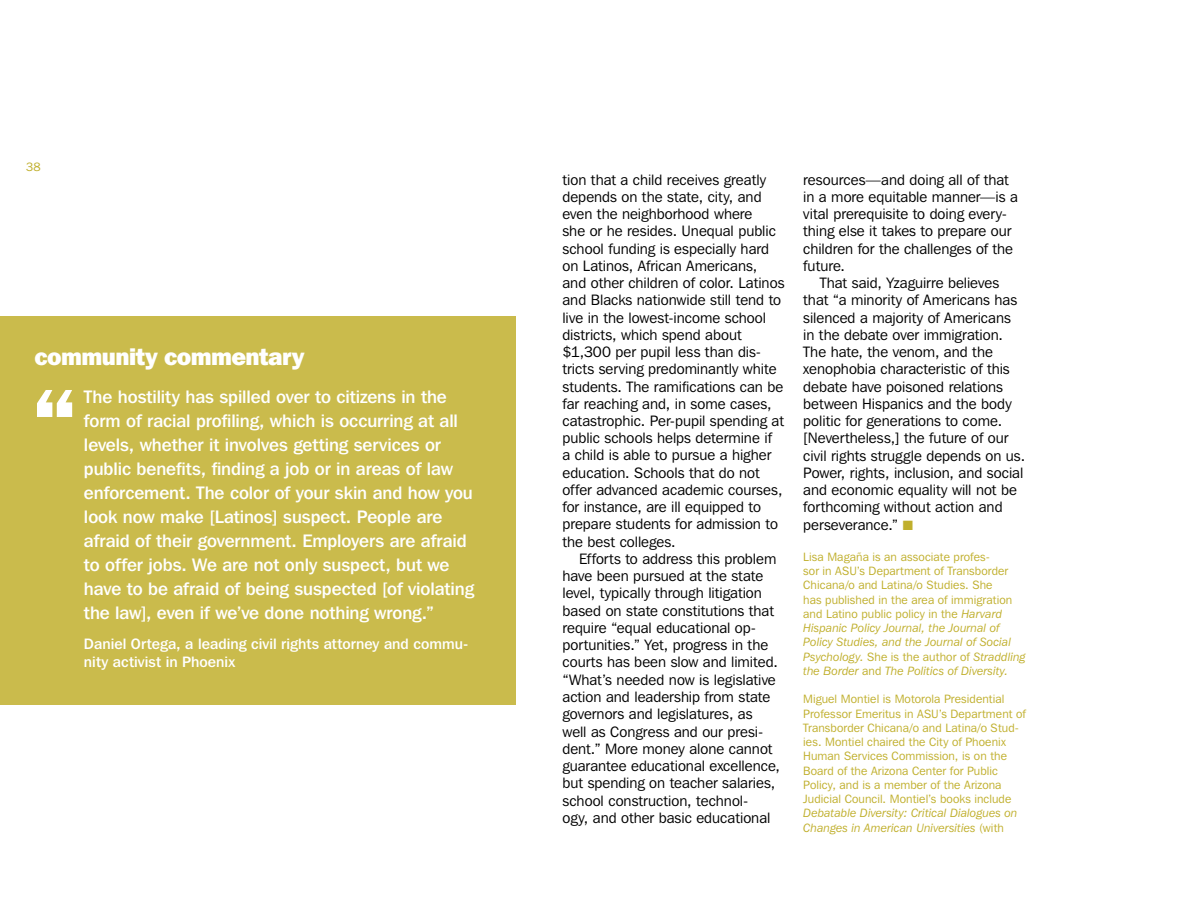
<style>
.page{position:relative;width:1188px;height:918px;background:#fff}
.page>*{position:absolute;margin:0;border:0;box-sizing:border-box;transform-origin:0 0}
.t1{font:800 90px "Franklin Gothic IT Cby BT";color:#fff}
.t2{font:800 24px "Franklin Gothic IT Cby BT";letter-spacing:-.025em;color:#fff}
.t3{font:500 18px/24px "Franklin Gothic IT Cby BT";letter-spacing:-.005em;color:#fff}
.t4{font:15px "Franklin Gothic IT Cby BT";color:#000}
.t5{font:500 15px/18px "Franklin Gothic IT Cby BT";letter-spacing:.005em;color:#fff}
.t6{font:12px/14.2px "Franklin Gothic IT Cby BT";letter-spacing:.01em;color:#c0af2c}
.s1{color:#c0af2c}
.s2{font-style:italic}
</style>
<div class="page">
<div style="left:0;top:316px;width:516px;height:389px;background:#cabb4c"></div>
<p class="t6" style="left:26px;top:160px;width:16px">38</p>
<p class="t2" style="left:34px;top:341px;width:272px">community commentary</p>
<p class="t1" style="left:35px;top:363px;width:41px">“</p>
<p class="t3" style="left:84px;top:384px;width:392px">The hostility has spilled over to citizens in the form of racial profiling, which is occurring at all levels, whether it involves getting services or public benefits, finding a job or in areas of law enforcement. The color of your skin and how you look now make [Latinos] suspect. People are afraid of their government. Employers are afraid to offer jobs. We are not only suspect, but we have to be afraid of being suspected [of violating the law], even if we’ve done nothing wrong.”</p>
<p class="t5" style="left:84px;top:634px;width:386px">Daniel Ortega, a leading civil rights attorney and commu&shy;nity activist in Phoenix</p>
<p class="t4" style="left:563px;top:170px;width:205px">tion that a child receives greatly</p>
<p class="t4" style="left:563px;top:187px;width:201px">depends on the state, city, and</p>
<p class="t4" style="left:563px;top:205px;width:191px">even the neighborhood where</p>
<p class="t4" style="left:563px;top:222px;width:215px">she or he resides. Unequal public</p>
<p class="t4" style="left:563px;top:239px;width:208px">school funding is especially hard</p>
<p class="t4" style="left:563px;top:256px;width:196px">on Latinos, African Americans,</p>
<p class="t4" style="left:563px;top:274px;width:224px">and other children of color. Latinos</p>
<p class="t4" style="left:563px;top:291px;width:220px">and Blacks nationwide still tend to</p>
<p class="t4" style="left:563px;top:308px;width:205px">live in the lowest-income school</p>
<p class="t4" style="left:563px;top:325px;width:181px">districts, which spend about</p>
<p class="t4" style="left:563px;top:343px;width:200px">$1,300 per pupil less than dis-</p>
<p class="t4" style="left:563px;top:360px;width:216px">tricts serving predominantly white</p>
<p class="t4" style="left:563px;top:377px;width:222px">students. The ramifications can be</p>
<p class="t4" style="left:563px;top:394px;width:211px">far reaching and, in some cases,</p>
<p class="t4" style="left:563px;top:412px;width:223px">catastrophic. Per-pupil spending at</p>
<p class="t4" style="left:563px;top:429px;width:211px">public schools helps determine if</p>
<p class="t4" style="left:563px;top:446px;width:210px">a child is able to pursue a higher</p>
<p class="t4" style="left:563px;top:463px;width:199px">education. Schools that do not</p>
<p class="t4" style="left:563px;top:481px;width:221px">offer advanced academic courses,</p>
<p class="t4" style="left:563px;top:498px;width:200px">for instance, are ill equipped to</p>
<p class="t4" style="left:563px;top:515px;width:217px">prepare students for admission to</p>
<p class="t4" style="left:563px;top:532px;width:115px">the best colleges.</p>
<p class="t4" style="left:579px;top:550px;width:199px">Efforts to address this problem</p>
<p class="t4" style="left:563px;top:567px;width:202px">have been pursued at the state</p>
<p class="t4" style="left:563px;top:584px;width:201px">level, typically through litigation</p>
<p class="t4" style="left:563px;top:601px;width:213px">based on state constitutions that</p>
<p class="t4" style="left:563px;top:619px;width:195px">require “equal educational op-</p>
<p class="t4" style="left:563px;top:636px;width:207px">portunities.” Yet, progress in the</p>
<p class="t4" style="left:563px;top:653px;width:217px">courts has been slow and limited.</p>
<p class="t4" style="left:563px;top:670px;width:215px">“What’s needed now is legislative</p>
<p class="t4" style="left:563px;top:688px;width:209px">action and leadership from state</p>
<p class="t4" style="left:563px;top:705px;width:192px">governors and legislatures, as</p>
<p class="t4" style="left:563px;top:722px;width:202px">well as Congress and our presi-</p>
<p class="t4" style="left:563px;top:739px;width:211px">dent.” More money alone cannot</p>
<p class="t4" style="left:563px;top:757px;width:219px">guarantee educational excellence,</p>
<p class="t4" style="left:563px;top:774px;width:214px">but spending on teacher salaries,</p>
<p class="t4" style="left:563px;top:791px;width:187px">school construction, technol-</p>
<p class="t4" style="left:563px;top:808px;width:209px">ogy, and other basic educational</p>
<p class="t4" style="left:803px;top:170px;width:207px">resources—and doing all of that</p>
<p class="t4" style="left:803px;top:187px;width:216px">in a more equitable manner—is a</p>
<p class="t4" style="left:803px;top:205px;width:205px">vital prerequisite to doing every-</p>
<p class="t4" style="left:803px;top:222px;width:210px">thing else it takes to prepare our</p>
<p class="t4" style="left:803px;top:239px;width:211px">children for the challenges of the</p>
<p class="t4" style="left:803px;top:256px;width:43px">future.</p>
<p class="t4" style="left:820px;top:274px;width:181px">That said, Yzaguirre believes</p>
<p class="t4" style="left:803px;top:291px;width:215px">that “a minority of Americans has</p>
<p class="t4" style="left:803px;top:308px;width:209px">silenced a majority of Americans</p>
<p class="t4" style="left:803px;top:325px;width:201px">in the debate over immigration.</p>
<p class="t4" style="left:803px;top:343px;width:191px">The hate, the venom, and the</p>
<p class="t4" style="left:803px;top:360px;width:208px">xenophobia characteristic of this</p>
<p class="t4" style="left:803px;top:377px;width:201px">debate have poisoned relations</p>
<p class="t4" style="left:803px;top:394px;width:210px">between Hispanics and the body</p>
<p class="t4" style="left:803px;top:412px;width:200px">politic for generations to come.</p>
<p class="t4" style="left:803px;top:429px;width:207px">[Nevertheless,] the future of our</p>
<p class="t4" style="left:803px;top:446px;width:223px">civil rights struggle depends on us.</p>
<p class="t4" style="left:803px;top:463px;width:222px">Power, rights, inclusion, and social</p>
<p class="t4" style="left:803px;top:481px;width:215px">and economic equality will not be</p>
<p class="t4" style="left:803px;top:498px;width:201px">forthcoming without action and</p>
<p class="t4" style="left:803px;top:515px;width:111px">perseverance.” <span class="s1">■</span></p>
<p class="t6" style="left:803px;top:550px;width:224px">Lisa Magaña is an associate profes-<br>sor in ASU’s Department of Transborder Chicana/o and Latina/o Studies. She<br>has published in the area of immigration and Latino public policy in the <span class="s2">Harvard Hispanic Policy Journal, the Journal of Policy Studies, and the Journal of Social Psychology.</span> She is the author of <span class="s2">Straddling the Border</span> and <span class="s2">The Politics of Diversity.</span></p>
<p class="t6" style="left:803px;top:692px;width:224px">Miguel Montiel is Motorola Presidential Professor Emeritus in ASU’s Department of Transborder Chicana/o and Latina/o Stud&shy;ies. Montiel chaired the City of Phoenix Human Services Commission, is on the Board of the Arizona Center for Public Policy, and is a member of the Arizona Judicial Council. Montiel’s books include <span class="s2">Debatable Diversity: Critical Dialogues on Changes in American Universities</span> (with</p>
</div>
